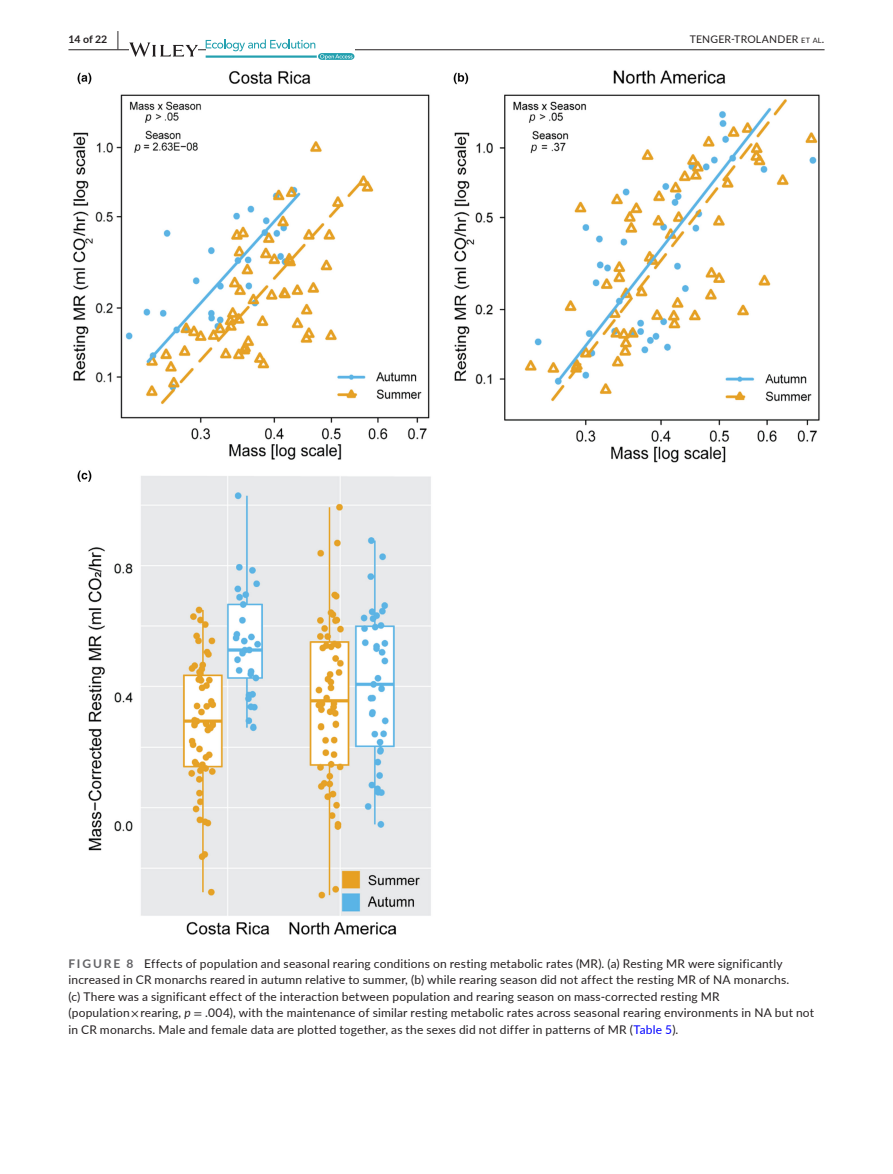
<style>
.page{position:relative;width:893px;height:1174px;background:#fff}
.page>*{position:absolute;margin:0;border:0;box-sizing:border-box;transform-origin:0 0}
.t1{font:12px/16.5px "Lato";letter-spacing:.015em;color:#231f20}
.t2{font:10.5px "Lato";letter-spacing:.02em;color:#231f20}
.t3{font:700 10.5px "Lato";color:#231f20}
.s1{font-size:19.5px}
.s2{font-size:7.35px}
.s3{font-weight:700;color:#636366}
.s4{font-family:"STIX"}
.s5{font-style:italic}
.s6{color:#00f}
</style>
<div class="page">
<hr style="left:68px;top:49px;width:756px;height:1px;background:#231f20">
<svg style="left:129px;top:42px;width:69px;height:15px"></svg>
<svg style="left:206px;top:39px;width:148px;height:21px"></svg>
<img style="left:73px;top:70px;width:747px;height:865px">
<p class="t3" style="left:68px;top:31px;width:52px">14 of 22 <span class="s1">|</span></p>
<p class="t2" style="left:690px;top:31px;width:136px">TENGER--TROLANDER <span class="s2">et al</span>.</p>
<p class="t1" style="left:68px;top:954px;width:747px"><span class="s3">FIGURE 8</span> Effects of population and seasonal rearing conditions on resting metabolic rates (MR). (a) Resting MR were significantly increased in CR monarchs reared in autumn relative to summer, (b) while rearing season did not affect the resting MR of NA monarchs.<br>(c) There was a significant effect of the interaction between population and rearing season on mass-corrected resting MR<br>(population <span class="s4">×</span> rearing, <span class="s5">p</span> <span class="s4">=</span> .004), with the maintenance of similar resting metabolic rates across seasonal rearing environments in NA but not in CR monarchs. Male and female data are plotted together, as the sexes did not differ in patterns of MR (<span class="s6">Table 5</span>).</p>
</div>
